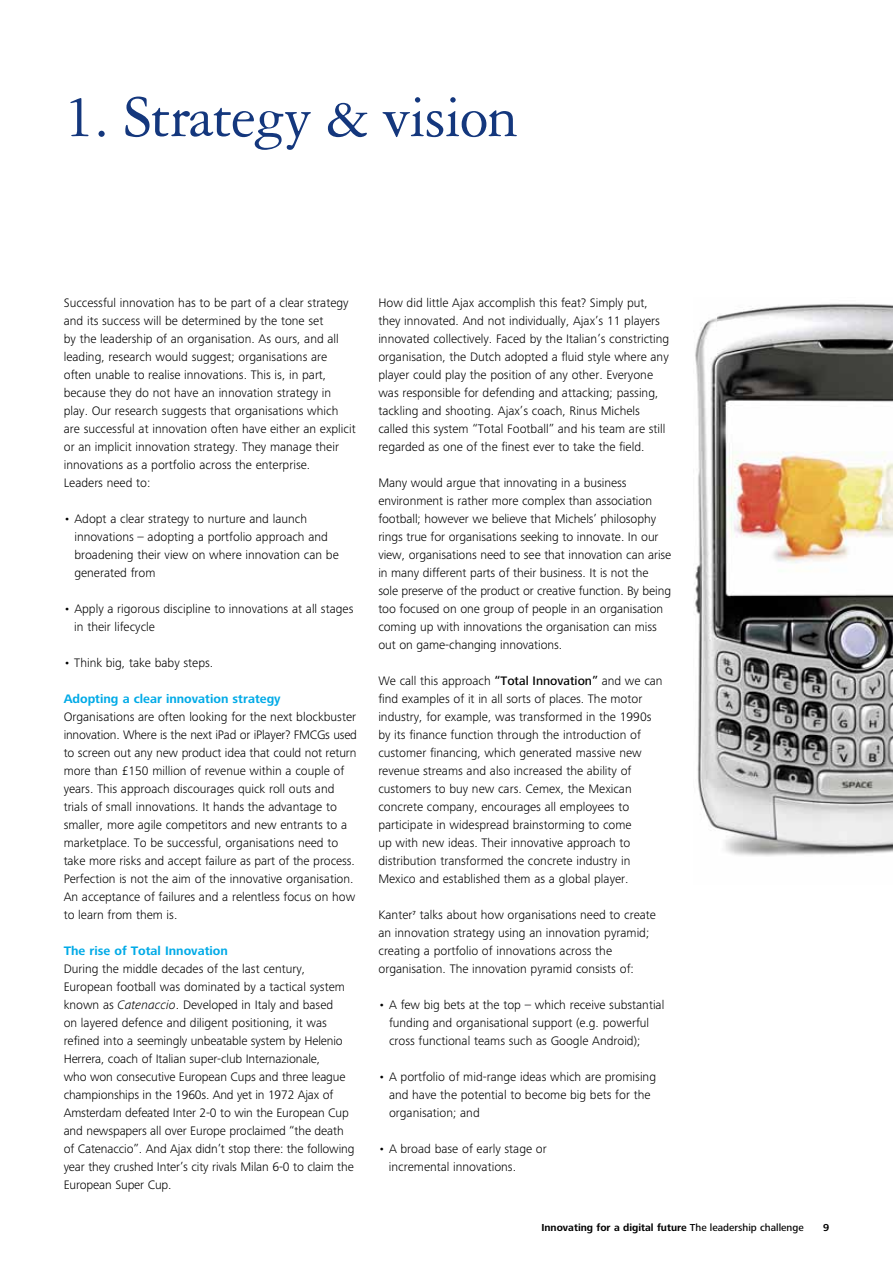
<style>
.page{position:relative;width:893px;height:1263px;background:#fff}
.page>*{position:absolute;margin:0;border:0;box-sizing:border-box;transform-origin:0 0}
.t1{font:63px "Garamond 3 LT Std";letter-spacing:-.025em;color:#14377d}
.t2{font:300 12.75px/18px "Frutiger Next Pro";color:#000}
.t3{font:700 12.75px "Frutiger Next Pro";color:#00aae7}
.t4{font:700 10.5px "Frutiger Next Pro";color:#000}
.s1{font-style:italic}
.s2{font-weight:500}
</style>
<div class="page">
<img style="left:694px;top:303px;width:199px;height:553px">
<h1 class="t1" style="left:64px;top:83px;width:456px">1. Strategy &amp; vision</h1>
<p class="t2" style="left:64px;top:294px;width:293px">Successful innovation has to be part of a clear strategy and its success will be determined by the tone set<br>by the leadership of an organisation. As ours, and all leading, research would suggest; organisations are often unable to realise innovations. This is, in part, because they do not have an innovation strategy in play. Our research suggests that organisations which are successful at innovation often have either an explicit or an implicit innovation strategy. They manage their innovations as a portfolio across the enterprise.<br>Leaders need to:</p>
<p class="t2" style="left:74px;top:510px;width:266px;text-indent:-11px">• Adopt a clear strategy to nurture and launch innovations – adopting a portfolio approach and broadening their view on where innovation can be generated from</p>
<p class="t2" style="left:74px;top:600px;width:281px;text-indent:-11px">• Apply a rigorous discipline to innovations at all stages in their lifecycle</p>
<p class="t2" style="left:64px;top:654px;width:151px">• Think big, take baby steps.</p>
<p class="t3" style="left:64px;top:691px;width:219px">Adopting a clear innovation strategy</p>
<p class="t2" style="left:64px;top:708px;width:295px">Organisations are often looking for the next blockbuster innovation. Where is the next iPad or iPlayer? FMCGs used to screen out any new product idea that could not return more than £150 million of revenue within a couple of years. This approach discourages quick roll outs and trials of small innovations. It hands the advantage to smaller, more agile competitors and new entrants to a marketplace. To be successful, organisations need to take more risks and accept failure as part of the process.<br>Perfection is not the aim of the innovative organisation.<br>An acceptance of failures and a relentless focus on how to learn from them is.</p>
<p class="t3" style="left:64px;top:943px;width:166px">The rise of Total Innovation</p>
<p class="t2" style="left:64px;top:960px;width:292px">During the middle decades of the last century, European football was dominated by a tactical system known as <span class="s1">Catenaccio</span>. Developed in Italy and based<br>on layered defence and diligent positioning, it was refined into a seemingly unbeatable system by Helenio Herrera, coach of Italian super-club Internazionale,<br>who won consecutive European Cups and three league championships in the 1960s. And yet in 1972 Ajax of Amsterdam defeated Inter 2-0 to win the European Cup and newspapers all over Europe proclaimed “the death of Catenaccio”. And Ajax didn’t stop there: the following year they crushed Inter’s city rivals Milan 6-0 to claim the European Super Cup.</p>
<p class="t2" style="left:378px;top:294px;width:292px">How did little Ajax accomplish this feat? Simply put, they innovated. And not individually, Ajax’s 11 players innovated collectively. Faced by the Italian’s constricting organisation, the Dutch adopted a fluid style where any player could play the position of any other. Everyone was responsible for defending and attacking; passing, tackling and shooting. Ajax’s coach, Rinus Michels called this system “Total Football” and his team are still regarded as one of the finest ever to take the field.</p>
<p class="t2" style="left:378px;top:474px;width:295px">Many would argue that innovating in a business environment is rather more complex than association football; however we believe that Michels’ philosophy rings true for organisations seeking to innovate. In our view, organisations need to see that innovation can arise in many different parts of their business. It is not the sole preserve of the product or creative function. By being too focused on one group of people in an organisation coming up with innovations the organisation can miss out on game-changing innovations.</p>
<p class="t2" style="left:378px;top:672px;width:286px">We call this approach <span class="s2">“Total Innovation”</span> and we can find examples of it in all sorts of places. The motor industry, for example, was transformed in the 1990s by its finance function through the introduction of customer financing, which generated massive new revenue streams and also increased the ability of customers to buy new cars. Cemex, the Mexican concrete company, encourages all employees to participate in widespread brainstorming to come<br>up with new ideas. Their innovative approach to distribution transformed the concrete industry in Mexico and established them as a global player.</p>
<p class="t2" style="left:378px;top:906px;width:279px">Kanter<sup>7</sup> talks about how organisations need to create an innovation strategy using an innovation pyramid; creating a portfolio of innovations across the organisation. The innovation pyramid consists of:</p>
<p class="t2" style="left:389px;top:996px;width:277px;text-indent:-11px">• A few big bets at the top – which receive substantial funding and organisational support (e.g. powerful cross functional teams such as Google Android);</p>
<p class="t2" style="left:389px;top:1068px;width:269px;text-indent:-11px">• A portfolio of mid-range ideas which are promising and have the potential to become big bets for the organisation; and</p>
<p class="t2" style="left:389px;top:1140px;width:159px;text-indent:-11px">• A broad base of early stage or incremental innovations.</p>
<p class="t4" style="left:541px;top:1221px;width:264px">Innovating for a digital future <span class="s2">The leadership challenge</span></p>
<p class="t4" style="left:823px;top:1221px;width:8px">9</p>
</div>
